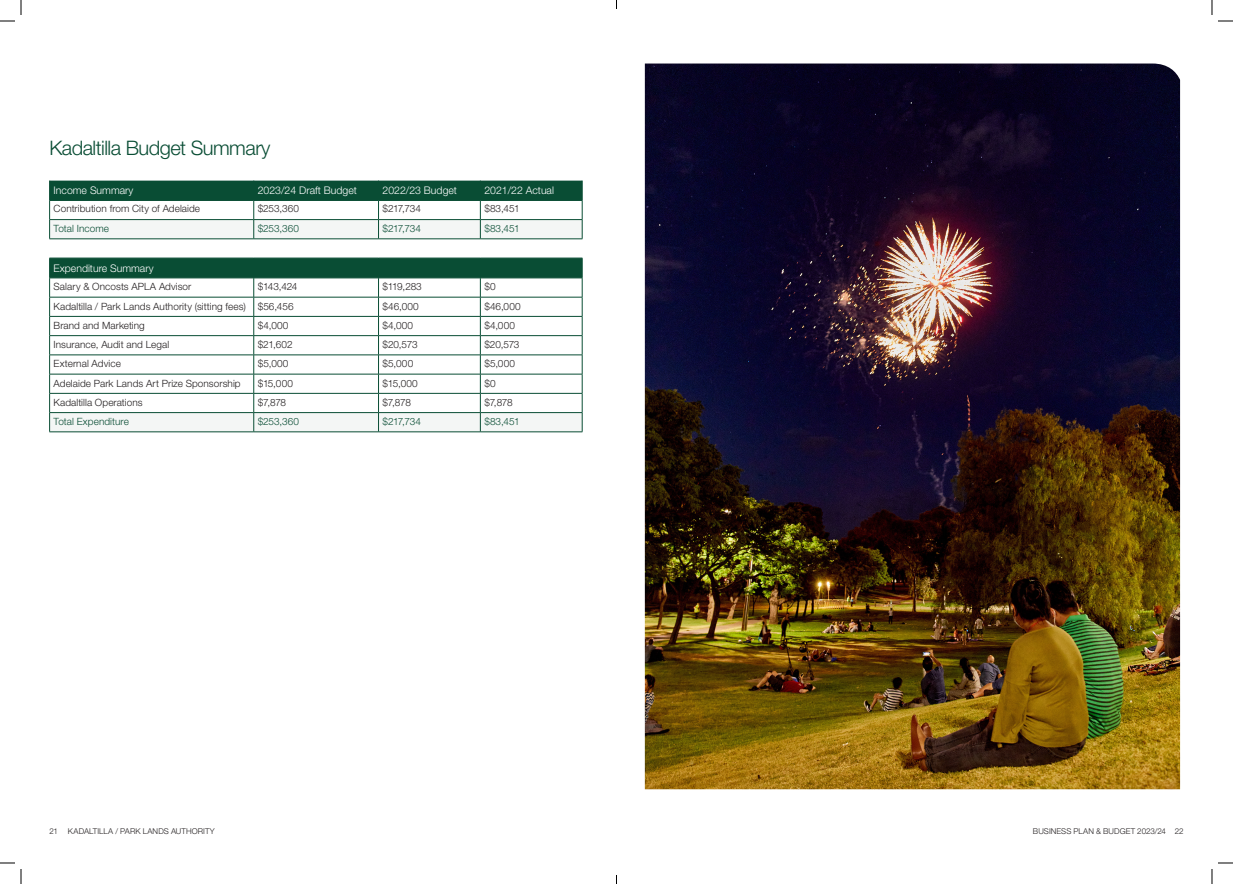
<style>
.page{position:relative;width:1233px;height:884px;background:#fff}
.page>*{position:absolute;margin:0;border:0;box-sizing:border-box;transform-origin:0 0}
.Finacials_Heading{font:300 20px "Helvetica Neue LT Std";letter-spacing:-.025em;color:#094d34}
.Paragraph_Style_1{font:300 10.5px "Helvetica Neue LT Std";color:#fff}
.Body_Copy{font:300 10px "Helvetica Neue LT Std";letter-spacing:.005em;color:#231f20}
.Body_Copy-2{font:300 10px "Helvetica Neue LT Std";letter-spacing:.005em;color:#094d34}
.Finacials_Heading-2{font:300 8px "Helvetica Neue LT Std";letter-spacing:.01em;color:#231f20}
</style>
<div class="page">
<svg style="left:50px;top:181px;width:532px;height:38px;fill:#094d34"></svg>
<svg style="left:50px;top:220px;width:532px;height:212px;fill:#f4f6f5"></svg>
<svg style="left:50px;top:240px;width:532px;height:172px"></svg>
<hr style="left:254px;top:200px;width:124px;height:1px;background:#094d34">
<hr style="left:254px;top:316px;width:124px;height:1px;background:#094d34">
<hr style="left:254px;top:335px;width:124px;height:1px;background:#094d34">
<hr style="left:254px;top:355px;width:124px;height:1px;background:#094d34">
<hr style="left:254px;top:374px;width:124px;height:1px;background:#094d34">
<hr style="left:254px;top:393px;width:124px;height:1px;background:#094d34">
<hr style="left:254px;top:219px;width:124px;height:1px;background:#094d34">
<hr style="left:254px;top:239px;width:124px;height:1px;background:#094d34">
<hr style="left:254px;top:412px;width:124px;height:1px;background:#094d34">
<hr style="left:254px;top:432px;width:124px;height:1px;background:#094d34">
<svg style="left:253px;top:181px;width:1px;height:58px"></svg>
<svg style="left:378px;top:181px;width:1px;height:58px"></svg>
<hr style="left:49px;top:200px;width:205px;height:1px;background:#094d34">
<hr style="left:378px;top:200px;width:102px;height:1px;background:#094d34">
<hr style="left:480px;top:200px;width:102px;height:1px;background:#094d34">
<hr style="left:49px;top:219px;width:205px;height:1px;background:#094d34">
<svg style="left:49px;top:181px;width:1px;height:58px"></svg>
<hr style="left:378px;top:219px;width:102px;height:1px;background:#094d34">
<hr style="left:480px;top:219px;width:102px;height:1px;background:#094d34">
<svg style="left:480px;top:181px;width:1px;height:58px"></svg>
<svg style="left:582px;top:181px;width:1px;height:58px"></svg>
<hr style="left:49px;top:239px;width:205px;height:1px;background:#094d34">
<hr style="left:378px;top:239px;width:102px;height:1px;background:#094d34">
<hr style="left:480px;top:239px;width:102px;height:1px;background:#094d34">
<hr style="left:49px;top:258px;width:205px;height:1px;background:#094d34">
<hr style="left:254px;top:258px;width:124px;height:1px;background:#094d34">
<hr style="left:378px;top:258px;width:102px;height:1px;background:#094d34">
<hr style="left:480px;top:258px;width:102px;height:1px;background:#094d34">
<hr style="left:49px;top:278px;width:205px;height:1px;background:#094d34">
<hr style="left:254px;top:278px;width:124px;height:1px;background:#094d34">
<hr style="left:378px;top:278px;width:102px;height:1px;background:#094d34">
<hr style="left:480px;top:278px;width:102px;height:1px;background:#094d34">
<hr style="left:49px;top:297px;width:205px;height:1px;background:#094d34">
<hr style="left:254px;top:297px;width:124px;height:1px;background:#094d34">
<hr style="left:378px;top:297px;width:102px;height:1px;background:#094d34">
<hr style="left:480px;top:297px;width:102px;height:1px;background:#094d34">
<hr style="left:49px;top:316px;width:205px;height:1px;background:#094d34">
<hr style="left:378px;top:316px;width:102px;height:1px;background:#094d34">
<hr style="left:480px;top:316px;width:102px;height:1px;background:#094d34">
<hr style="left:49px;top:335px;width:205px;height:1px;background:#094d34">
<hr style="left:378px;top:335px;width:102px;height:1px;background:#094d34">
<hr style="left:480px;top:335px;width:102px;height:1px;background:#094d34">
<hr style="left:49px;top:355px;width:205px;height:1px;background:#094d34">
<hr style="left:378px;top:355px;width:102px;height:1px;background:#094d34">
<hr style="left:480px;top:355px;width:102px;height:1px;background:#094d34">
<hr style="left:49px;top:374px;width:205px;height:1px;background:#094d34">
<svg style="left:253px;top:259px;width:1px;height:173px"></svg>
<hr style="left:378px;top:374px;width:102px;height:1px;background:#094d34">
<svg style="left:378px;top:259px;width:1px;height:173px"></svg>
<hr style="left:480px;top:374px;width:102px;height:1px;background:#094d34">
<hr style="left:49px;top:393px;width:205px;height:1px;background:#094d34">
<hr style="left:378px;top:393px;width:102px;height:1px;background:#094d34">
<hr style="left:480px;top:393px;width:102px;height:1px;background:#094d34">
<hr style="left:49px;top:412px;width:205px;height:1px;background:#094d34">
<svg style="left:49px;top:258px;width:1px;height:174px"></svg>
<hr style="left:378px;top:412px;width:102px;height:1px;background:#094d34">
<hr style="left:480px;top:412px;width:102px;height:1px;background:#094d34">
<svg style="left:480px;top:259px;width:1px;height:173px"></svg>
<svg style="left:582px;top:258px;width:1px;height:174px"></svg>
<hr style="left:49px;top:432px;width:205px;height:1px;background:#094d34">
<hr style="left:378px;top:432px;width:102px;height:1px;background:#094d34">
<hr style="left:480px;top:432px;width:102px;height:1px;background:#094d34">
<img style="left:645px;top:64px;width:535px;height:725px">
<svg style="left:1218px;top:20px;width:15px;height:2px"></svg>
<svg style="left:1218px;top:862px;width:15px;height:2px"></svg>
<svg style="left:0;top:0;width:22px;height:22px"></svg>
<svg style="left:0;top:862px;width:22px;height:22px"></svg>
<svg style="left:1211px;top:0;width:1px;height:15px"></svg>
<svg style="left:1211px;top:869px;width:1px;height:15px"></svg>
<p class="Finacials_Heading" style="left:49px;top:135px;width:222px">Kadaltilla Budget Summary</p>
<p class="Paragraph_Style_1" style="left:54px;top:184px;width:81px">Income Summary</p>
<p class="Paragraph_Style_1" style="left:258px;top:184px;width:101px">2023/24 Draft Budget</p>
<p class="Paragraph_Style_1" style="left:382px;top:184px;width:76px">2022/23 Budget</p>
<p class="Paragraph_Style_1" style="left:484px;top:184px;width:71px">2021/22 Actual</p>
<p class="Body_Copy" style="left:54px;top:202px;width:148px">Contribution from City of Adelaide</p>
<p class="Body_Copy" style="left:258px;top:202px;width:43px">$253,360</p>
<p class="Body_Copy" style="left:382px;top:202px;width:40px">$217,734</p>
<p class="Body_Copy" style="left:484px;top:202px;width:37px">$83,451</p>
<p class="Body_Copy-2" style="left:54px;top:222px;width:57px">Total Income</p>
<p class="Body_Copy-2" style="left:258px;top:222px;width:43px">$253,360</p>
<p class="Body_Copy-2" style="left:382px;top:222px;width:40px">$217,734</p>
<p class="Body_Copy-2" style="left:484px;top:222px;width:37px">$83,451</p>
<p class="Paragraph_Style_1" style="left:54px;top:262px;width:101px">Expenditure Summary</p>
<p class="Body_Copy" style="left:54px;top:281px;width:139px">Salary &amp; Oncosts APLA Advisor</p>
<p class="Body_Copy" style="left:258px;top:281px;width:41px">$143,424</p>
<p class="Body_Copy" style="left:382px;top:281px;width:41px">$119,283</p>
<p class="Body_Copy" style="left:484px;top:281px;width:13px">$0</p>
<p class="Body_Copy" style="left:54px;top:300px;width:194px">Kadaltilla / Park Lands Authority (sitting fees)</p>
<p class="Body_Copy" style="left:258px;top:300px;width:37px">$56,456</p>
<p class="Body_Copy" style="left:382px;top:300px;width:38px">$46,000</p>
<p class="Body_Copy" style="left:484px;top:300px;width:38px">$46,000</p>
<p class="Body_Copy" style="left:54px;top:319px;width:93px">Brand and Marketing</p>
<p class="Body_Copy" style="left:258px;top:319px;width:32px">$4,000</p>
<p class="Body_Copy" style="left:382px;top:319px;width:32px">$4,000</p>
<p class="Body_Copy" style="left:484px;top:319px;width:32px">$4,000</p>
<p class="Body_Copy" style="left:54px;top:338px;width:117px">Insurance, Audit and Legal</p>
<p class="Body_Copy" style="left:258px;top:338px;width:36px">$21,602</p>
<p class="Body_Copy" style="left:382px;top:338px;width:37px">$20,573</p>
<p class="Body_Copy" style="left:484px;top:338px;width:37px">$20,573</p>
<p class="Body_Copy" style="left:54px;top:358px;width:69px">External Advice</p>
<p class="Body_Copy" style="left:258px;top:358px;width:32px">$5,000</p>
<p class="Body_Copy" style="left:382px;top:358px;width:32px">$5,000</p>
<p class="Body_Copy" style="left:484px;top:358px;width:32px">$5,000</p>
<p class="Body_Copy" style="left:54px;top:377px;width:188px">Adelaide Park Lands Art Prize Sponsorship</p>
<p class="Body_Copy" style="left:258px;top:377px;width:37px">$15,000</p>
<p class="Body_Copy" style="left:382px;top:377px;width:37px">$15,000</p>
<p class="Body_Copy" style="left:484px;top:377px;width:13px">$0</p>
<p class="Body_Copy" style="left:54px;top:396px;width:91px">Kadaltilla Operations</p>
<p class="Body_Copy" style="left:258px;top:396px;width:30px">$7,878</p>
<p class="Body_Copy" style="left:382px;top:396px;width:30px">$7,878</p>
<p class="Body_Copy" style="left:484px;top:396px;width:30px">$7,878</p>
<p class="Body_Copy-2" style="left:54px;top:415px;width:77px">Total Expenditure</p>
<p class="Body_Copy-2" style="left:258px;top:415px;width:43px">$253,360</p>
<p class="Body_Copy-2" style="left:382px;top:415px;width:40px">$217,734</p>
<p class="Body_Copy-2" style="left:484px;top:415px;width:37px">$83,451</p>
<p class="Finacials_Heading-2" style="left:49px;top:826px;width:167px">21 KADALTILLA / PARK LANDS AUTHORITY</p>
<p class="Finacials_Heading-2" style="left:1033px;top:826px;width:152px">BUSINESS PLAN &amp; BUDGET 2023/24 22</p>
</div>
